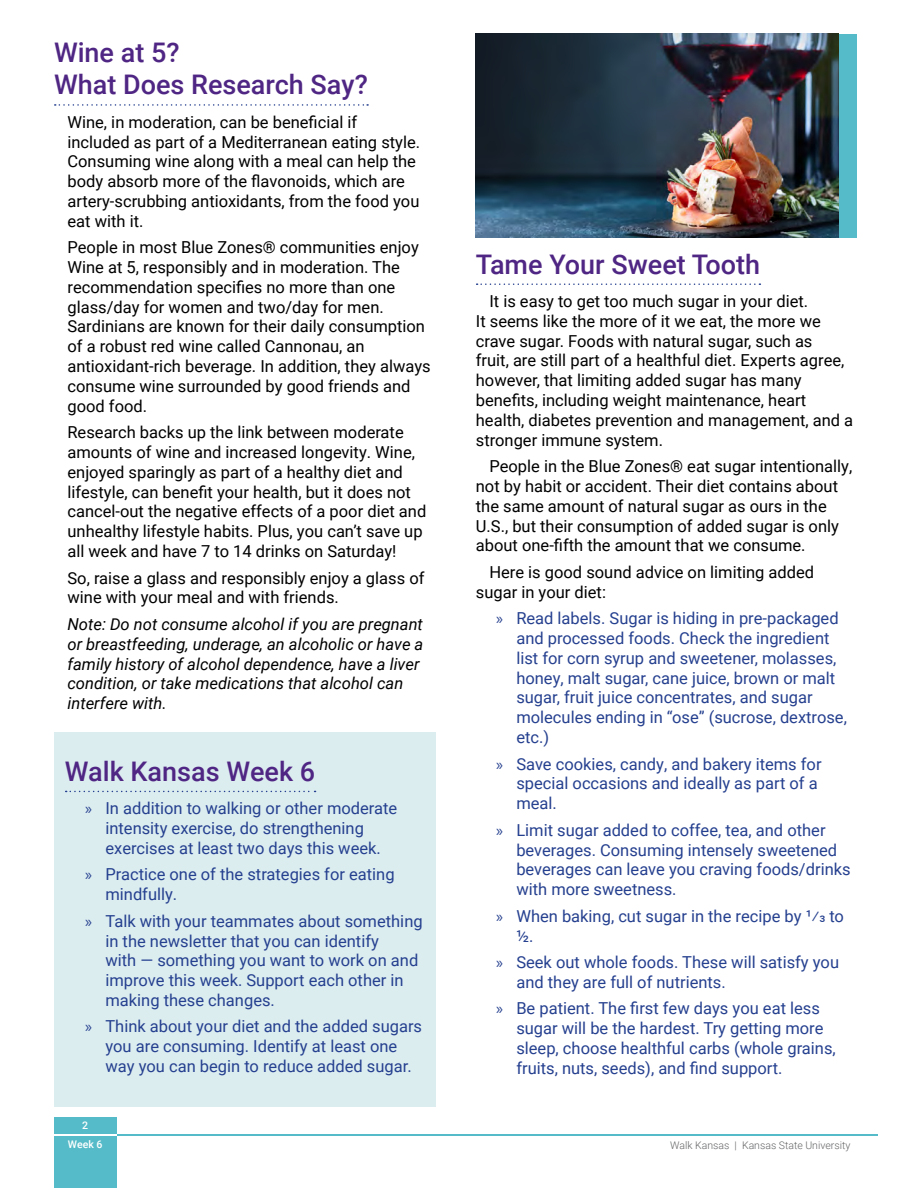
<style>
.page{position:relative;width:918px;height:1188px;background:#fff}
.page>*{position:absolute;margin:0;border:0;box-sizing:border-box;transform-origin:0 0}
.t1{font:500 27px/32.4px "Roboto";color:#4f2683}
.t2{font:16.5px/19.8px "Roboto";color:#000}
.t3{font:16.5px/19.8px "Roboto";color:#25408f}
.t4{font:italic 16.5px/19.8px "Roboto";color:#000}
.t5{font:300 10.5px "Roboto";color:#636466}
.t6{font:500 10.5px/19.4px "Roboto";color:#fff;text-align:center}
.s1{font-family:"Myriad Pro"}
</style>
<div class="page">
<div style="left:54px;top:1117px;width:62px;height:71px;background:#55bbc8"></div>
<hr style="left:96px;top:1134px;width:782px;height:1px;background:#55bbc8">
<hr style="left:54px;top:1134px;width:62px;height:1px;background:#fff">
<div style="left:54px;top:733px;width:381px;height:374px;background:#dcedf0"></div>
<div style="left:839px;top:34px;width:18px;height:204px;background:#55bbc8"></div>
<svg style="left:477px;top:283px;width:283px;height:2px"></svg>
<svg style="left:55px;top:104px;width:313px;height:2px"></svg>
<svg style="left:66px;top:791px;width:250px;height:1px"></svg>
<img style="left:476px;top:34px;width:363px;height:204px">
<h2 class="t1" style="left:54px;top:35px;width:315px">Wine at 5?<br>What Does Research Say?</h2>
<p class="t2" style="left:68px;top:111px;width:291px">Wine, in moderation, can be beneficial if</p>
<p class="t2" style="left:68px;top:131px;width:354px">included as part of a Mediterranean eating style.<br>Consuming wine along with a meal can help the</p>
<p class="t2" style="left:68px;top:171px;width:339px">body absorb more of the flavonoids, which are</p>
<p class="t2" style="left:68px;top:191px;width:353px">artery-scrubbing antioxidants, from the food you eat with it.</p>
<p class="t2" style="left:68px;top:237px;width:353px">People in most Blue Zones® communities enjoy<br>Wine at 5, responsibly and in moderation. The</p>
<p class="t2" style="left:68px;top:277px;width:329px">recommendation specifies no more than one</p>
<p class="t2" style="left:68px;top:296px;width:365px">glass/day for women and two/day for men.<br>Sardinians are known for their daily consumption of a robust red wine called Cannonau, an antioxidant-rich beverage. In addition, they always consume wine surrounded by good friends and good food.</p>
<p class="t2" style="left:68px;top:422px;width:349px">Research backs up the link between moderate amounts of wine and increased longevity. Wine, enjoyed sparingly as part of a healthy diet and</p>
<p class="t2" style="left:68px;top:481px;width:345px">lifestyle, can benefit your health, but it does not</p>
<p class="t2" style="left:68px;top:501px;width:360px">cancel-out the negative effects of a poor diet and unhealthy lifestyle habits. Plus, you can’t save up all week and have 7 to 14 drinks on Saturday!</p>
<p class="t2" style="left:68px;top:567px;width:358px">So, raise a glass and responsibly enjoy a glass of wine with your meal and with friends.</p>
<p class="t4" style="left:68px;top:614px;width:357px">Note: Do not consume alcohol if you are pregnant or breastfeeding, underage, an alcoholic or have a family history of alcohol dependence, have a liver condition, or take medications that alcohol can interfere with.</p>
<h2 class="t1" style="left:65px;top:754px;width:252px">Walk Kansas Week 6</h2>
<p class="t3" style="left:105px;top:798px;width:293px;text-indent:-20px"><span class="s1">»</span> In addition to walking or other moderate intensity exercise, do strengthening exercises at least two days this week.</p>
<p class="t3" style="left:105px;top:864px;width:291px;text-indent:-20px"><span class="s1">»</span> Practice one of the strategies for eating mindfully.</p>
<p class="t3" style="left:105px;top:910px;width:319px;text-indent:-20px"><span class="s1">»</span> Talk with your teammates about something in the newsletter that you can identify<br>with — something you want to work on and improve this week. Support each other in making these changes.</p>
<p class="t3" style="left:85px;top:1016px;width:338px;text-align:center"><span class="s1">»</span> Think about your diet and the added sugars you are consuming. Identify at least one<br>way you can begin to reduce added sugar.</p>
<p class="t6" style="left:68px;top:1115px;width:36px">2<br>Week 6</p>
<h2 class="t1" style="left:476px;top:247px;width:286px">Tame Your Sweet Tooth</h2>
<p class="t2" style="left:476px;top:291px;width:370px;text-indent:13px">It is easy to get too much sugar in your diet.<br>It seems like the more of it we eat, the more we crave sugar. Foods with natural sugar, such as fruit, are still part of a healthful diet. Experts agree, however, that limiting added sugar has many</p>
<p class="t2" style="left:476px;top:390px;width:332px">benefits, including weight maintenance, heart</p>
<p class="t2" style="left:476px;top:409px;width:379px">health, diabetes prevention and management, and a stronger immune system.</p>
<p class="t2" style="left:476px;top:456px;width:378px;text-indent:13px">People in the Blue Zones® eat sugar intentionally, not by habit or accident. Their diet contains about the same amount of natural sugar as ours in the U.S., but their consumption of added sugar is only</p>
<p class="t2" style="left:476px;top:535px;width:331px">about one-fifth the amount that we consume.</p>
<p class="t2" style="left:476px;top:562px;width:340px;text-indent:13px">Here is good sound advice on limiting added sugar in your diet:</p>
<p class="t3" style="left:516px;top:608px;width:332px;text-indent:-20px"><span class="s1">»</span> Read labels. Sugar is hiding in pre-packaged and processed foods. Check the ingredient list for corn syrup and sweetener, molasses, honey, malt sugar, cane juice, brown or malt sugar, fruit juice concentrates, and sugar molecules ending in “ose” (sucrose, dextrose, etc.)</p>
<p class="t3" style="left:516px;top:753px;width:307px;text-indent:-20px"><span class="s1">»</span> Save cookies, candy, and bakery items for special occasions and ideally as part of a meal.</p>
<p class="t3" style="left:516px;top:819px;width:336px;text-indent:-20px"><span class="s1">»</span> Limit sugar added to coffee, tea, and other beverages. Consuming intensely sweetened beverages can leave you craving foods/drinks with more sweetness.</p>
<p class="t3" style="left:496px;top:905px;width:349px"><span class="s1">»</span> When baking, cut sugar in the recipe by 1/3 to</p>
<p class="t3" style="left:516px;top:925px;width:19px">½.</p>
<p class="t3" style="left:516px;top:952px;width:324px;text-indent:-20px"><span class="s1">»</span> Seek out whole foods. These will satisfy you and they are full of nutrients.</p>
<p class="t3" style="left:496px;top:998px;width:325px"><span class="s1">»</span> Be patient. The first few days you eat less</p>
<p class="t3" style="left:516px;top:1018px;width:321px">sugar will be the hardest. Try getting more sleep, choose healthful carbs (whole grains,</p>
<p class="t3" style="left:516px;top:1057px;width:268px">fruits, nuts, seeds), and find support.</p>
<p class="t5" style="left:670px;top:1138px;width:182px">Walk Kansas | Kansas State University</p>
</div>
